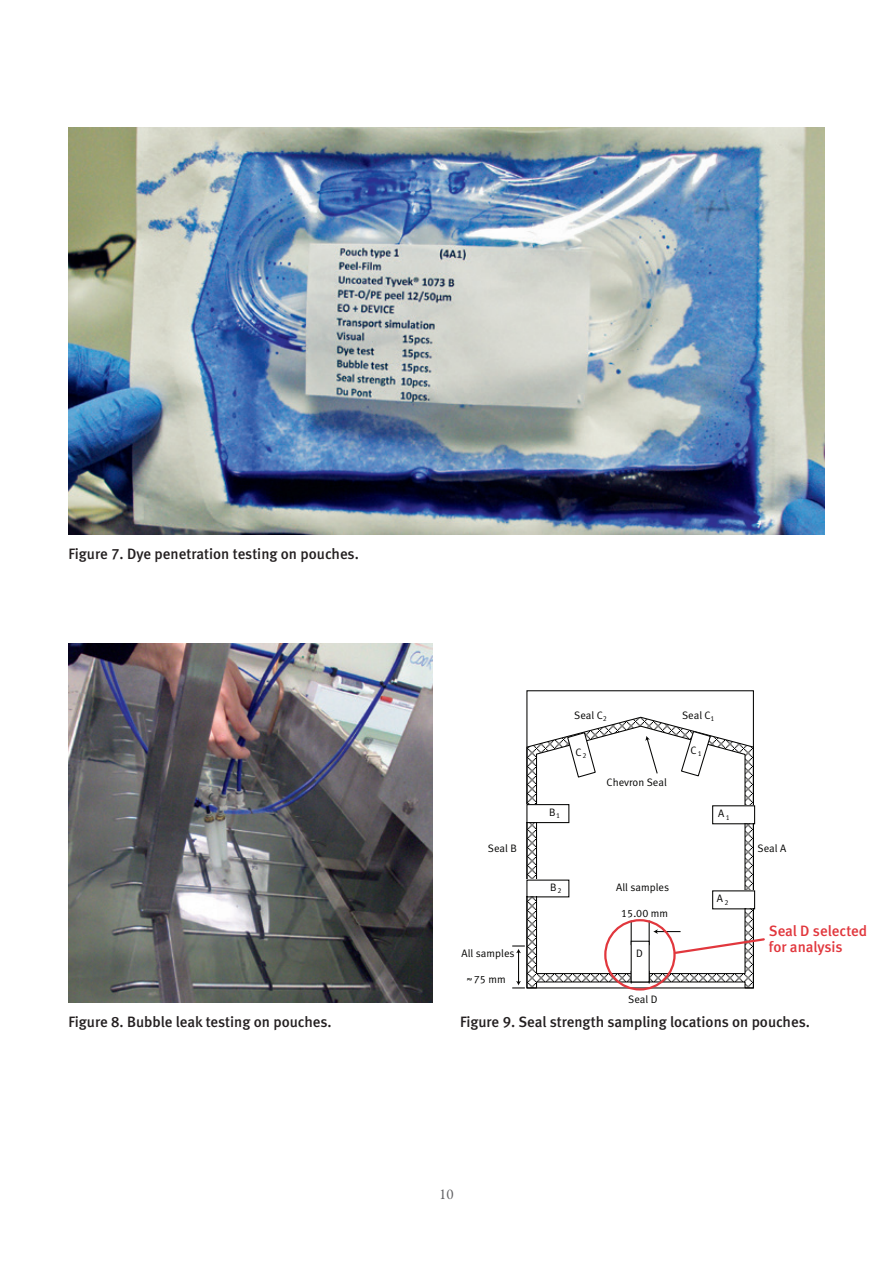
<style>
.page{position:relative;width:893px;height:1263px;background:#fff}
.page>*{position:absolute;margin:0;border:0;box-sizing:border-box;transform-origin:0 0}
.t1{font:15px "Meta Medium LF";color:#231f20}
.t2{font:15px/16.5px "Meta Medium LF";color:#e1373d}
.t3{font:15px "Garamond Premr Pro";color:#636366}
.t4{font:10.8px "Meta Normal LF";color:#050504}
</style>
<div class="page">
<img style="left:68px;top:128px;width:756px;height:407px">
<img style="left:68px;top:643px;width:365px;height:360px">
<svg style="left:467px;top:978px;width:5px;height:3px"></svg>
<svg style="left:526px;top:716px;width:228px;height:273px"></svg>
<div style="left:526px;top:690px;width:228px;height:298px;border:1px solid #050504"></div>
<svg style="left:631px;top:922px;width:1px;height:19px"></svg>
<svg style="left:566px;top:731px;width:30px;height:47px"></svg>
<div style="left:526px;top:879px;width:42px;height:17px;background:#fff"></div>
<div style="left:631px;top:941px;width:18px;height:40px;background:#fff"></div>
<div style="left:712px;top:805px;width:42px;height:18px;background:#fff"></div>
<div style="left:712px;top:805px;width:43px;height:19px;border:1px solid #050504"></div>
<svg style="left:680px;top:730px;width:32px;height:47px"></svg>
<div style="left:526px;top:804px;width:42px;height:18px;background:#fff"></div>
<div style="left:526px;top:804px;width:43px;height:19px;border:1px solid #050504"></div>
<div style="left:712px;top:890px;width:42px;height:18px;background:#fff"></div>
<div style="left:712px;top:890px;width:43px;height:19px;border:1px solid #050504"></div>
<hr style="left:518px;top:952px;width:1px;height:30px;background:#050504">
<svg style="left:513px;top:945px;width:11px;height:8px"></svg>
<svg style="left:513px;top:981px;width:11px;height:7px"></svg>
<svg style="left:645px;top:736px;width:13px;height:39px"></svg>
<div style="left:604px;top:919px;width:72px;height:71px;border:2px solid #e1373d;border-radius:50%"></div>
<svg style="left:649px;top:921px;width:116px;height:34px"></svg>
<p class="t1" style="left:68px;top:545px;width:292px">Figure 7. Dye penetration testing on pouches.</p>
<p class="t1" style="left:68px;top:1013px;width:265px">Figure 8. Bubble leak testing on pouches.</p>
<p class="t4" style="left:574px;top:709px;width:34px">Seal C<sub>2</sub></p>
<p class="t4" style="left:682px;top:709px;width:34px">Seal C<sub>1</sub></p>
<p class="t4" style="left:575px;top:746px;width:13px">C<sub>2</sub></p>
<p class="t4" style="left:690px;top:744px;width:13px">C<sub>1</sub></p>
<p class="t4" style="left:549px;top:805px;width:13px">B<sub>1</sub></p>
<p class="t4" style="left:607px;top:776px;width:62px">Chevron Seal</p>
<p class="t4" style="left:718px;top:807px;width:13px">A<sub>1</sub></p>
<p class="t4" style="left:488px;top:842px;width:30px">Seal B</p>
<p class="t4" style="left:758px;top:842px;width:30px">Seal A</p>
<p class="t4" style="left:462px;top:947px;width:54px">All samples</p>
<p class="t4" style="left:474px;top:972px;width:33px">75 mm</p>
<p class="t4" style="left:550px;top:881px;width:13px">B<sub>2</sub></p>
<p class="t4" style="left:616px;top:881px;width:54px">All samples</p>
<p class="t4" style="left:621px;top:907px;width:48px">15.00 mm</p>
<p class="t4" style="left:636px;top:947px;width:8px">D</p>
<p class="t4" style="left:628px;top:993px;width:31px">Seal D</p>
<p class="t4" style="left:717px;top:892px;width:13px">A<sub>2</sub></p>
<p class="t2" style="left:769px;top:922px;width:100px">Seal D selected for analysis</p>
<p class="t1" style="left:460px;top:1013px;width:351px">Figure 9. Seal strength sampling locations on pouches.</p>
<p class="t3" style="left:439px;top:1185px;width:16px">10</p>
</div>
